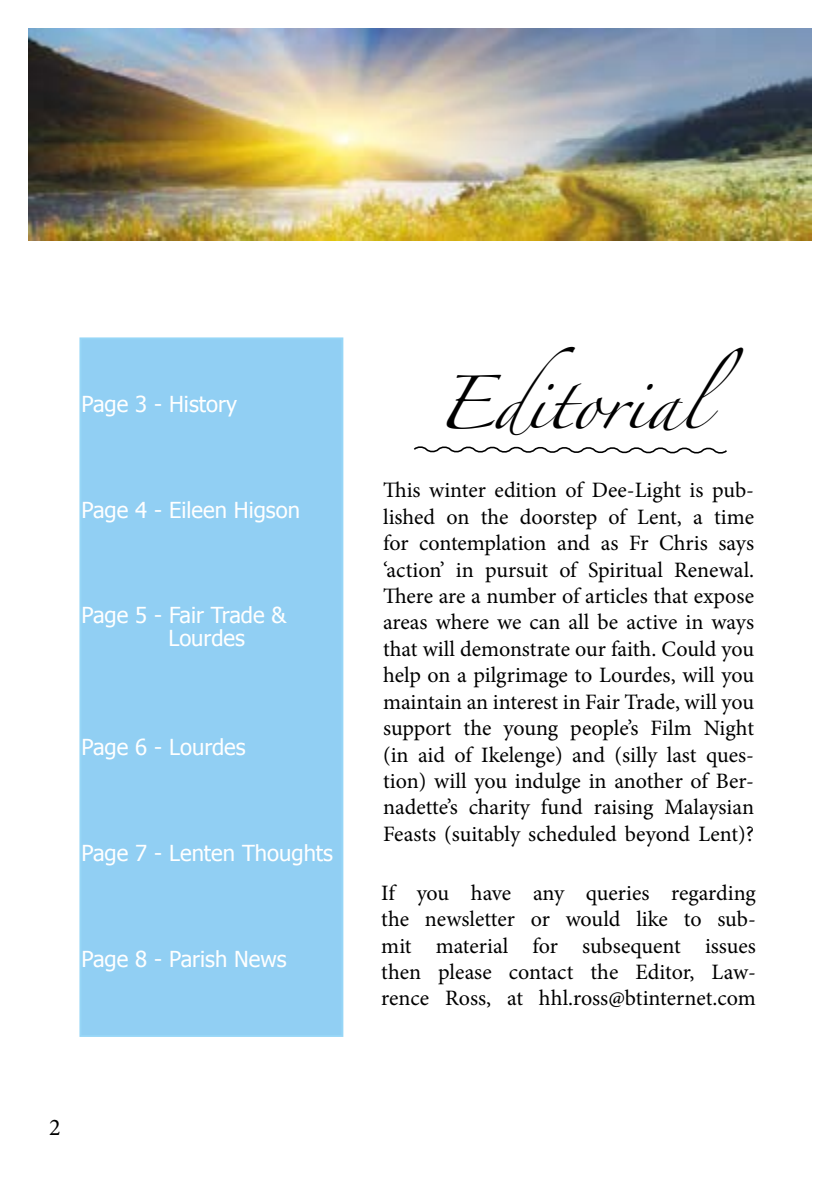
<style>
.page{position:relative;width:840px;height:1191px;background:#fff}
.page>*{position:absolute;margin:0;border:0;box-sizing:border-box;transform-origin:0 0}
.t1{font:48px "Zapfino";color:#000}
.t2{font:24px "Minion Pro";color:#000}
.t3{font:22px/26.4px "Minion Pro";color:#000;text-align:justify}
.t4{font:22px "Tahoma";color:#fff}
</style>
<div class="page">
<img style="left:28px;top:29px;width:783px;height:211px">
<div style="left:80px;top:338px;width:262px;height:698px;background:#91cff3"></div>
<div style="left:79px;top:337px;width:264px;height:700px;border:2px solid #96d6f7"></div>
<svg style="left:414px;top:446px;width:313px;height:8px"></svg>
<p class="t4" style="left:81px;top:390px;width:157px">Page 3 - History</p>
<p class="t4" style="left:81px;top:496px;width:220px">Page 4 - Eileen Higson</p>
<p class="t4" style="left:81px;top:601px;width:206px">Page 5 - Fair Trade &amp;</p>
<p class="t4" style="left:168px;top:624px;width:78px">Lourdes</p>
<p class="t4" style="left:81px;top:733px;width:166px">Page 6 - Lourdes</p>
<p class="t4" style="left:81px;top:839px;width:253px">Page 7 - Lenten Thoughts</p>
<p class="t4" style="left:81px;top:944px;width:207px">Page 8 - Parish News</p>
<p class="t2" style="left:49px;top:1111px;width:13px">2</p>
<h1 class="t1" style="left:435px;top:383px;width:309px">Editorial</h1>
<p class="t3" style="left:383px;top:477px;width:372px">This winter edition of Dee-Light is pub&shy;lished on the doorstep of Lent, a time for contemplation and as Fr Chris says ‘action’ in pursuit of Spiritual Renewal.<br>There are a number of articles that expose areas where we can all be active in ways that will demonstrate our faith. Could you help on a pilgrimage to Lourdes, will you maintain an interest in Fair Trade, will you support the young people’s Film Night (in aid of Ikelenge) and (silly last ques&shy;tion) will you indulge in another of Ber&shy;nadette’s charity fund raising Malaysian Feasts (suitably scheduled beyond Lent)?</p>
<p class="t3" style="left:381px;top:879px;width:376px">If you have any queries regarding the newsletter or would like to sub&shy;mit material for subsequent issues then please contact the Editor, Law&shy;rence Ross, at hhl.ross@btinternet.com</p>
</div>
